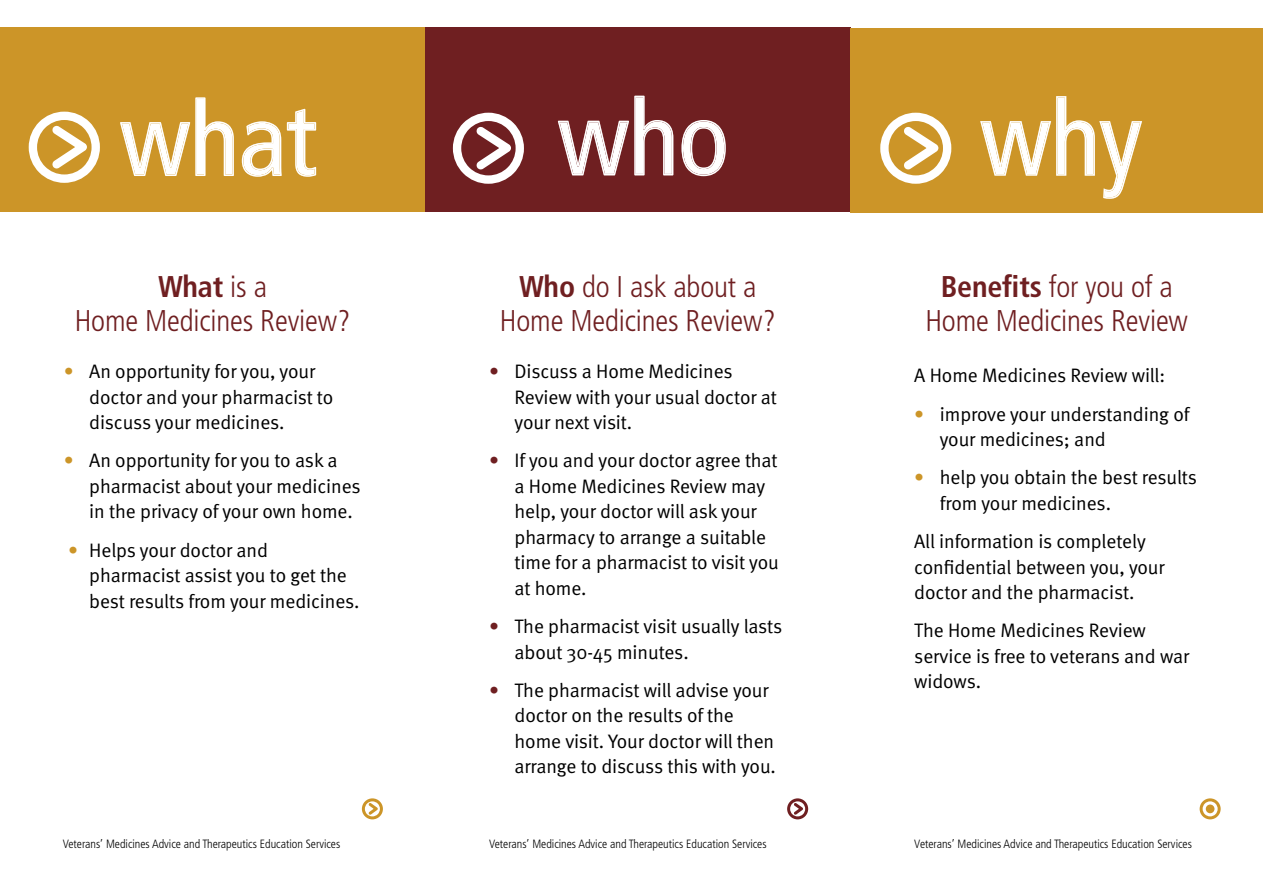
<style>
.page{position:relative;width:1263px;height:893px;background:#fff}
.page>*{position:absolute;margin:0;border:0;box-sizing:border-box;transform-origin:0 0}
.t1{font:300 condensed 30px/34.5px "Frutiger";letter-spacing:-.005em;color:#6f1f21;text-align:center}
.t2{font:19.5px/25.5px "Meta Normal";letter-spacing:-.005em;color:#000}
.t3{font:300 condensed 12px "Frutiger";color:#000}
.s1{font-weight:700}
.s2{color:#cc9528}
.s3{color:#6f1f21}
</style>
<div class="page">
<div style="left:0;top:28px;width:425px;height:184px;background:#cc9528"></div>
<svg style="left:362px;top:798px;width:21px;height:21px"></svg>
<div style="left:425px;top:28px;width:425px;height:184px;background:#6f1f21"></div>
<svg style="left:29px;top:112px;width:71px;height:71px"></svg>
<div style="left:850px;top:28px;width:413px;height:185px;background:#cc9528"></div>
<svg style="left:120px;top:97px;width:196px;height:80px"></svg>
<svg style="left:453px;top:113px;width:71px;height:71px"></svg>
<svg style="left:558px;top:96px;width:168px;height:80px"></svg>
<svg style="left:880px;top:113px;width:71px;height:71px"></svg>
<svg style="left:787px;top:798px;width:21px;height:21px"></svg>
<svg style="left:1199px;top:798px;width:22px;height:21px"></svg>
<svg style="left:980px;top:96px;width:162px;height:103px"></svg>
<h1 class="t1" style="left:75px;top:270px;width:277px"><span class="s1">What</span> is a<br>Home Medicines Review?</h1>
<p class="t2" style="left:89px;top:358px;width:245px;text-indent:-26px"><span class="s2">•</span> An opportunity for you, your doctor and your pharmacist to discuss your medicines.</p>
<p class="t2" style="left:89px;top:448px;width:273px;text-indent:-26px"><span class="s2">•</span> An opportunity for you to ask a pharmacist about your medicines in the privacy of your own home.</p>
<p class="t2" style="left:89px;top:537px;width:272px;text-indent:-21px"><span class="s2">•</span> Helps your doctor and pharmacist assist you to get the best results from your medicines.</p>
<h1 class="t1" style="left:500px;top:270px;width:277px"><span class="s1">Who</span> do I ask about a<br>Home Medicines Review?</h1>
<p class="t2" style="left:514px;top:358px;width:264px;text-indent:-26px"><span class="s3">•</span> Discuss a Home Medicines<br>Review with your usual doctor at your next visit.</p>
<p class="t2" style="left:514px;top:448px;width:266px;text-indent:-26px"><span class="s3">•</span> If you and your doctor agree that a Home Medicines Review may help, your doctor will ask your pharmacy to arrange a suitable time for a pharmacist to visit you at home.</p>
<p class="t2" style="left:514px;top:613px;width:269px;text-indent:-26px"><span class="s3">•</span> The pharmacist visit usually lasts about 30-45 minutes.</p>
<p class="t2" style="left:514px;top:677px;width:263px;text-indent:-26px"><span class="s3">•</span> The pharmacist will advise your doctor on the results of the home visit. Your doctor will then arrange to discuss this with you.</p>
<h1 class="t1" style="left:925px;top:270px;width:264px"><span class="s1">Benefits</span> for you of a<br>Home Medicines Review</h1>
<p class="t2" style="left:914px;top:363px;width:253px">A Home Medicines Review will:</p>
<p class="t2" style="left:940px;top:401px;width:251px;text-indent:-26px"><span class="s2">•</span> improve your understanding of your medicines; and</p>
<p class="t2" style="left:940px;top:465px;width:259px;text-indent:-26px"><span class="s2">•</span> help you obtain the best results from your medicines.</p>
<p class="t2" style="left:914px;top:528px;width:252px">All information is completely confidential between you, your doctor and the pharmacist.</p>
<p class="t2" style="left:914px;top:618px;width:276px">The Home Medicines Review service is free to veterans and war widows.</p>
<p class="t3" style="left:63px;top:837px;width:279px">Veterans’ Medicines Advice and Therapeutics Education Services</p>
<p class="t3" style="left:489px;top:837px;width:279px">Veterans’ Medicines Advice and Therapeutics Education Services</p>
<p class="t3" style="left:914px;top:837px;width:279px">Veterans’ Medicines Advice and Therapeutics Education Services</p>
</div>
